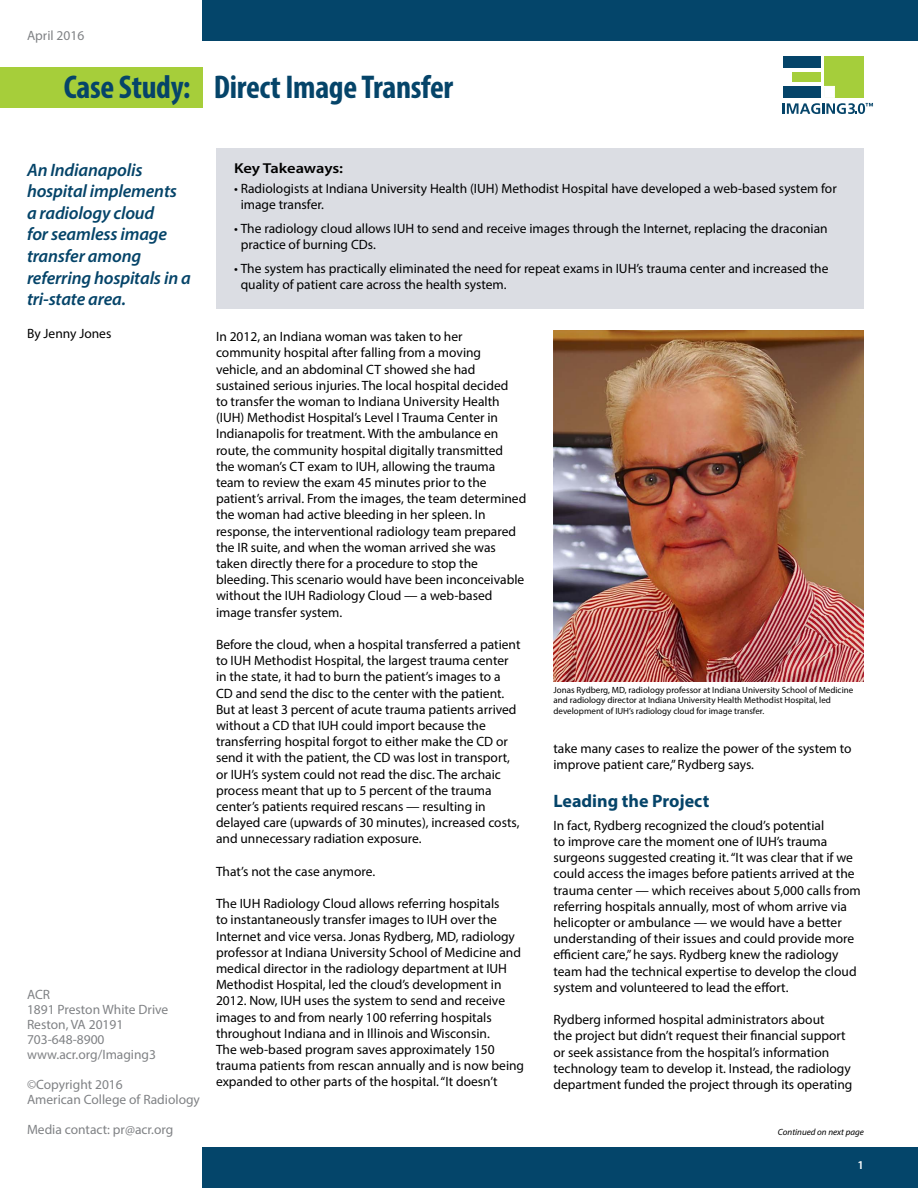
<style>
.page{position:relative;width:918px;height:1188px;background:#fff}
.page>*{position:absolute;margin:0;border:0;box-sizing:border-box;transform-origin:0 0}
.t1{font:700 condensed 33px "Myriad Pro";letter-spacing:-.01em;color:#054469}
.t2{font:italic 600 18px/21.6px "Myriad Pro";letter-spacing:-.01em;color:#054469}
.t3{font:700 18px "Myriad Pro";color:#054469}
.t4{font:600 14.4px "Myriad Pro";letter-spacing:-.01em;color:#000;scale:1.15 1}
.t5{font:13.5px/16.2px "Myriad Pro";color:#000}
.t6{font:13.5px/15px "Myriad Pro";color:#808285}
.t7{font:600 12px "Myriad Pro";color:#fff}
.t8{font:9px/10.8px "Myriad Pro";color:#000}
.t9{font:italic 9px "Myriad Pro";color:#000}
</style>
<div class="page">
<div style="left:202px;top:0;width:716px;height:40px;background:#04456a"></div>
<div style="left:0;top:68px;width:202px;height:40px;background:#a6ce3a"></div>
<div style="left:202px;top:1148px;width:716px;height:40px;background:#04456a"></div>
<div style="left:783px;top:56px;width:38px;height:11px;background:#054469"></div>
<div style="left:792px;top:73px;width:29px;height:9px;background:#a5ce3b"></div>
<div style="left:783px;top:86px;width:38px;height:12px;background:#054469"></div>
<div style="left:824px;top:56px;width:40px;height:41px;background:#a5ce3b"></div>
<svg style="left:783px;top:103px;width:90px;height:11px"></svg>
<div style="left:824px;top:86px;width:11px;height:12px;background:#fff;border:1px solid #fff"></div>
<div style="left:216px;top:148px;width:648px;height:161px;background:#dbdde3"></div>
<img style="left:554px;top:330px;width:310px;height:351px">
<p class="t6" style="left:27px;top:28px;width:59px">April 2016</p>
<h1 class="t1" style="left:64px;top:67px;width:391px">Case Study: Direct Image Transfer</h1>
<h2 class="t2" style="left:27px;top:158px;width:165px">An Indianapolis hospital implements a radiology cloud<br>for seamless image transfer among referring hospitals in a tri-state area.</h2>
<p class="t5" style="left:27px;top:325px;width:86px">By Jenny Jones</p>
<p class="t6" style="left:27px;top:987px;width:143px">ACR<br>1891 Preston White Drive<br>Reston, VA 20191<br>703-648-8900 www.acr.org/Imaging3</p>
<p class="t6" style="left:27px;top:1077px;width:175px">©Copyright 2016<br>American College of Radiology</p>
<p class="t6" style="left:27px;top:1122px;width:148px">Media contact: pr@acr.org</p>
<p class="t4" style="left:234px;top:159px;width:96px">Key Takeaways:</p>
<p class="t5" style="left:241px;top:180px;width:598px;text-indent:-7px">• Radiologists at Indiana University Health (IUH) Methodist Hospital have developed a web-based system for image transfer.</p>
<p class="t5" style="left:241px;top:220px;width:589px;text-indent:-7px">• The radiology cloud allows IUH to send and receive images through the Internet, replacing the draconian practice of burning CDs.</p>
<p class="t5" style="left:241px;top:260px;width:589px;text-indent:-7px">• The system has practically eliminated the need for repeat exams in IUH’s trauma center and increased the quality of patient care across the health system.</p>
<p class="t5" style="left:216px;top:328px;width:312px">In 2012, an Indiana woman was taken to her community hospital after falling from a moving vehicle, and an abdominal CT showed she had sustained serious injuries. The local hospital decided<br>to transfer the woman to Indiana University Health (IUH) Methodist Hospital’s Level I Trauma Center in Indianapolis for treatment. With the ambulance en route, the community hospital digitally transmitted<br>the woman’s CT exam to IUH, allowing the trauma team to review the exam 45 minutes prior to the patient’s arrival. From the images, the team determined the woman had active bleeding in her spleen. In response, the interventional radiology team prepared the IR suite, and when the woman arrived she was taken directly there for a procedure to stop the bleeding. This scenario would have been inconceivable without the IUH Radiology Cloud — a web-based image transfer system.</p>
<p class="t5" style="left:216px;top:636px;width:306px">Before the cloud, when a hospital transferred a patient to IUH Methodist Hospital, the largest trauma center in the state, it had to burn the patient’s images to a CD and send the disc to the center with the patient.<br>But at least 3 percent of acute trauma patients arrived without a CD that IUH could import because the transferring hospital forgot to either make the CD or send it with the patient, the CD was lost in transport, or IUH’s system could not read the disc. The archaic process meant that up to 5 percent of the trauma center’s patients required rescans — resulting in delayed care (upwards of 30 minutes), increased costs, and unnecessary radiation exposure.</p>
<p class="t5" style="left:216px;top:863px;width:161px">That’s not the case anymore.</p>
<p class="t5" style="left:216px;top:895px;width:310px">The IUH Radiology Cloud allows referring hospitals<br>to instantaneously transfer images to IUH over the Internet and vice versa. Jonas Rydberg, MD, radiology professor at Indiana University School of Medicine and medical director in the radiology department at IUH Methodist Hospital, led the cloud’s development in 2012. Now, IUH uses the system to send and receive images to and from nearly 100 referring hospitals throughout Indiana and in Illinois and Wisconsin.<br>The web-based program saves approximately 150 trauma patients from rescan annually and is now being expanded to other parts of the hospital. “It doesn’t</p>
<p class="t8" style="left:554px;top:684px;width:301px">Jonas Rydberg, MD, radiology professor at Indiana University School of Medicine and radiology director at Indiana University Health Methodist Hospital, led development of IUH’s radiology cloud for image transfer.</p>
<p class="t5" style="left:554px;top:740px;width:300px">take many cases to realize the power of the system to improve patient care,” Rydberg says.</p>
<h2 class="t3" style="left:554px;top:789px;width:157px">Leading the Project</h2>
<p class="t5" style="left:554px;top:817px;width:309px">In fact, Rydberg recognized the cloud’s potential<br>to improve care the moment one of IUH’s trauma surgeons suggested creating it. “It was clear that if we could access the images before patients arrived at the trauma center — which receives about 5,000 calls from referring hospitals annually, most of whom arrive via helicopter or ambulance — we would have a better understanding of their issues and could provide more efficient care,” he says. Rydberg knew the radiology team had the technical expertise to develop the cloud system and volunteered to lead the effort.</p>
<p class="t5" style="left:554px;top:1011px;width:300px">Rydberg informed hospital administrators about<br>the project but didn’t request their financial support or seek assistance from the hospital’s information technology team to develop it. Instead, the radiology department funded the project through its operating</p>
<p class="t9" style="left:778px;top:1126px;width:88px">Continued on next page</p>
<p class="t7" style="left:858px;top:1157px;width:8px">1</p>
</div>
